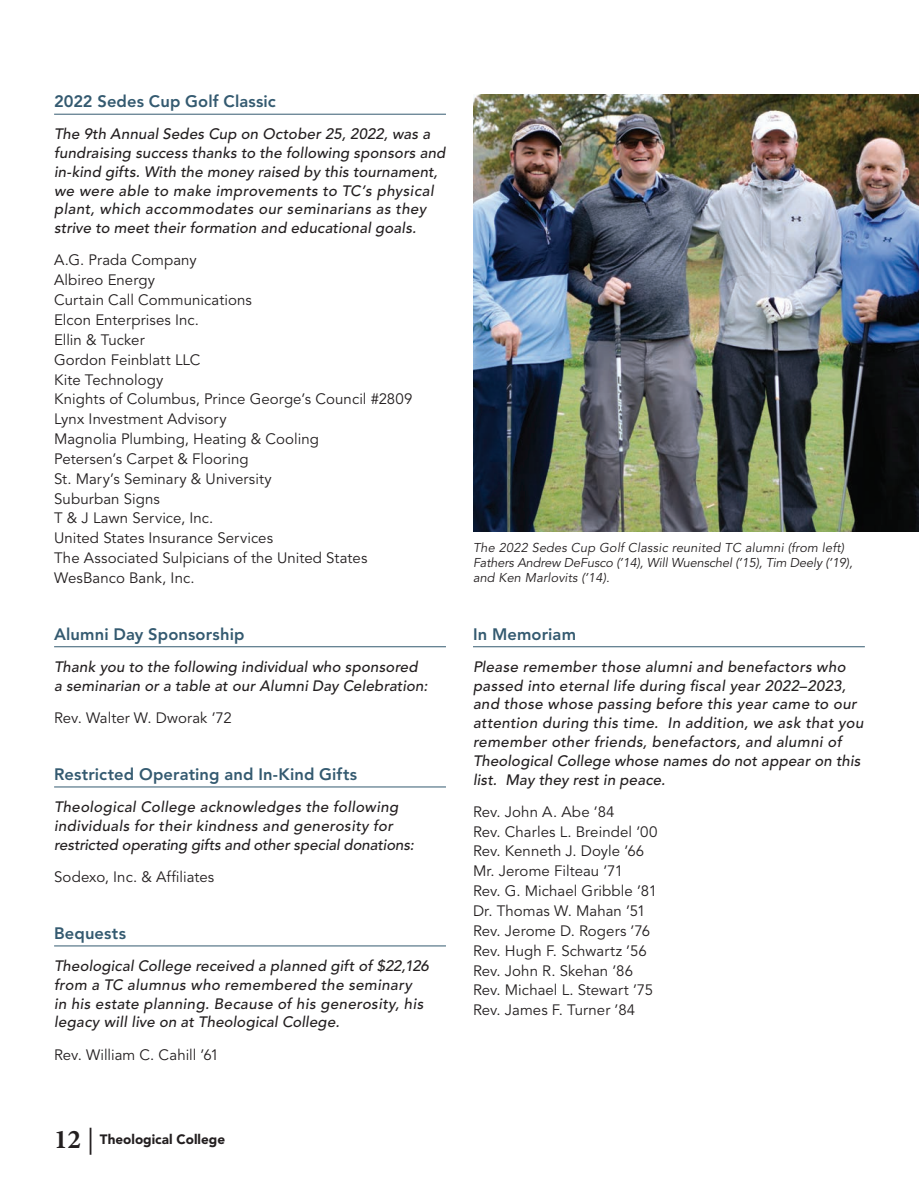
<style>
.page{position:relative;width:919px;height:1189px;background:#fff}
.page>*{position:absolute;margin:0;border:0;box-sizing:border-box;transform-origin:0 0}
._2022_Subhead2{font:800 16.5px "Avenir LT Std";letter-spacing:.005em;color:#345a70}
._2022_Text{font:italic 500 15px/18.8px "Avenir LT Std";letter-spacing:.02em;color:#231f20}
._2022_Name_Lists{font:15px "Avenir LT Std";letter-spacing:.005em;color:#231f20}
._2022_Name_Lists-2{font:italic 500 15px/18.8px "Avenir LT Std";letter-spacing:.01em;color:#231f20}
.t1{font:900 13.5px "Avenir LT Std";color:#231f20}
.t2{font:italic 12.75px/15.3px "Avenir LT Std";letter-spacing:.01em;color:#231f20}
.s1{font-family:"Minion Pro";font-weight:700;font-size:27px}
.s2{font-family:"Minion Pro";font-weight:400;font-size:27px}
</style>
<div class="page">
<hr style="left:54px;top:114px;width:392px;height:1px;background:#345a70">
<img style="left:473px;top:95px;width:445px;height:436px">
<hr style="left:54px;top:646px;width:392px;height:1px;background:#345a70">
<hr style="left:54px;top:786px;width:392px;height:1px;background:#345a70">
<hr style="left:54px;top:945px;width:392px;height:1px;background:#345a70">
<hr style="left:473px;top:646px;width:391px;height:1px;background:#345a70">
<p class="_2022_Subhead2" style="left:54px;top:92px;width:223px">2022 Sedes Cup Golf Classic</p>
<p class="_2022_Text" style="left:54px;top:125px;width:392px">The 9th Annual Sedes Cup on October 25, 2022, was a fundraising success thanks to the following sponsors and in-kind gifts. With the money raised by this tournament, we were able to make improvements to TC’s physical plant, which accommodates our seminarians as they strive to meet their formation and educational goals.</p>
<p class="_2022_Name_Lists" style="left:54px;top:251px;width:144px">A.G. Prada Company</p>
<p class="_2022_Name_Lists" style="left:54px;top:271px;width:102px">Albireo Energy</p>
<p class="_2022_Name_Lists" style="left:54px;top:291px;width:199px">Curtain Call Communications</p>
<p class="_2022_Name_Lists" style="left:54px;top:311px;width:146px">Elcon Enterprises Inc.</p>
<p class="_2022_Name_Lists" style="left:54px;top:331px;width:92px">Ellin &amp; Tucker</p>
<p class="_2022_Name_Lists" style="left:54px;top:351px;width:148px">Gordon Feinblatt LLC</p>
<p class="_2022_Name_Lists" style="left:54px;top:370px;width:111px">Kite Technology</p>
<p class="_2022_Name_Lists" style="left:54px;top:390px;width:359px">Knights of Columbus, Prince George’s Council #2809</p>
<p class="_2022_Name_Lists" style="left:54px;top:410px;width:174px">Lynx Investment Advisory</p>
<p class="_2022_Name_Lists" style="left:54px;top:430px;width:266px">Magnolia Plumbing, Heating &amp; Cooling</p>
<p class="_2022_Name_Lists" style="left:54px;top:450px;width:196px">Petersen’s Carpet &amp; Flooring</p>
<p class="_2022_Name_Lists" style="left:54px;top:470px;width:219px">St. Mary’s Seminary &amp; University</p>
<p class="_2022_Name_Lists" style="left:54px;top:489px;width:107px">Suburban Signs</p>
<p class="_2022_Name_Lists" style="left:54px;top:509px;width:161px">T &amp; J Lawn Service, Inc.</p>
<p class="_2022_Name_Lists" style="left:54px;top:529px;width:220px">United States Insurance Services</p>
<p class="_2022_Name_Lists" style="left:54px;top:549px;width:314px">The Associated Sulpicians of the United States</p>
<p class="_2022_Name_Lists" style="left:54px;top:569px;width:142px">WesBanco Bank, Inc.</p>
<p class="_2022_Subhead2" style="left:54px;top:624px;width:192px">Alumni Day Sponsorship</p>
<p class="_2022_Name_Lists-2" style="left:54px;top:657px;width:375px">Thank you to the following individual who sponsored a seminarian or a table at our Alumni Day Celebration:</p>
<p class="_2022_Name_Lists" style="left:54px;top:709px;width:179px">Rev. Walter W. Dworak ’72</p>
<p class="_2022_Subhead2" style="left:54px;top:764px;width:304px">Restricted Operating and In-Kind Gifts</p>
<p class="_2022_Text" style="left:54px;top:797px;width:361px">Theological College acknowledges the following individuals for their kindness and generosity for restricted operating gifts and other special donations:</p>
<p class="_2022_Name_Lists" style="left:54px;top:868px;width:162px">Sodexo, Inc. &amp; Affiliates</p>
<p class="_2022_Subhead2" style="left:54px;top:923px;width:73px">Bequests</p>
<p class="_2022_Text" style="left:54px;top:956px;width:376px">Theological College received a planned gift of $22,126 from a TC alumnus who remembered the seminary<br>in his estate planning. Because of his generosity, his legacy will live on at Theological College.</p>
<p class="_2022_Name_Lists" style="left:54px;top:1045px;width:166px">Rev. William C. Cahill ’61</p>
<p class="t1" style="left:54px;top:1131px;width:172px"><span class="s1">12</span> <span class="s2">|</span> Theological College</p>
<p class="t2" style="left:473px;top:540px;width:381px">The 2022 Sedes Cup Golf Classic reunited TC alumni (from left)<br>Fathers Andrew DeFusco (’14), Will Wuenschel (’15), Tim Deely (’19), and Ken Marlovits (’14).</p>
<p class="_2022_Subhead2" style="left:473px;top:624px;width:104px">In Memoriam</p>
<p class="_2022_Text" style="left:473px;top:657px;width:392px">Please remember those alumni and benefactors who passed into eternal life during fiscal year 2022–2023, and those whose passing before this year came to our attention during this time. In addition, we ask that you remember other friends, benefactors, and alumni of Theological College whose names do not appear on this list. May they rest in peace.</p>
<p class="_2022_Name_Lists" style="left:473px;top:802px;width:143px">Rev. John A. Abe ’84</p>
<p class="_2022_Name_Lists" style="left:473px;top:822px;width:186px">Rev. Charles L. Breindel ’00</p>
<p class="_2022_Name_Lists" style="left:473px;top:842px;width:173px">Rev. Kenneth J. Doyle ’66</p>
<p class="_2022_Name_Lists" style="left:473px;top:862px;width:152px">Mr. Jerome Filteau ’71</p>
<p class="_2022_Name_Lists" style="left:473px;top:882px;width:185px">Rev. G. Michael Gribble ’81</p>
<p class="_2022_Name_Lists" style="left:473px;top:902px;width:174px">Dr. Thomas W. Mahan ’51</p>
<p class="_2022_Name_Lists" style="left:473px;top:921px;width:178px">Rev. Jerome D. Rogers ’76</p>
<p class="_2022_Name_Lists" style="left:473px;top:941px;width:175px">Rev. Hugh F. Schwartz ’56</p>
<p class="_2022_Name_Lists" style="left:473px;top:961px;width:161px">Rev. John R. Skehan ’86</p>
<p class="_2022_Name_Lists" style="left:473px;top:981px;width:181px">Rev. Michael L. Stewart ’75</p>
<p class="_2022_Name_Lists" style="left:473px;top:1001px;width:164px">Rev. James F. Turner ’84</p>
</div>
